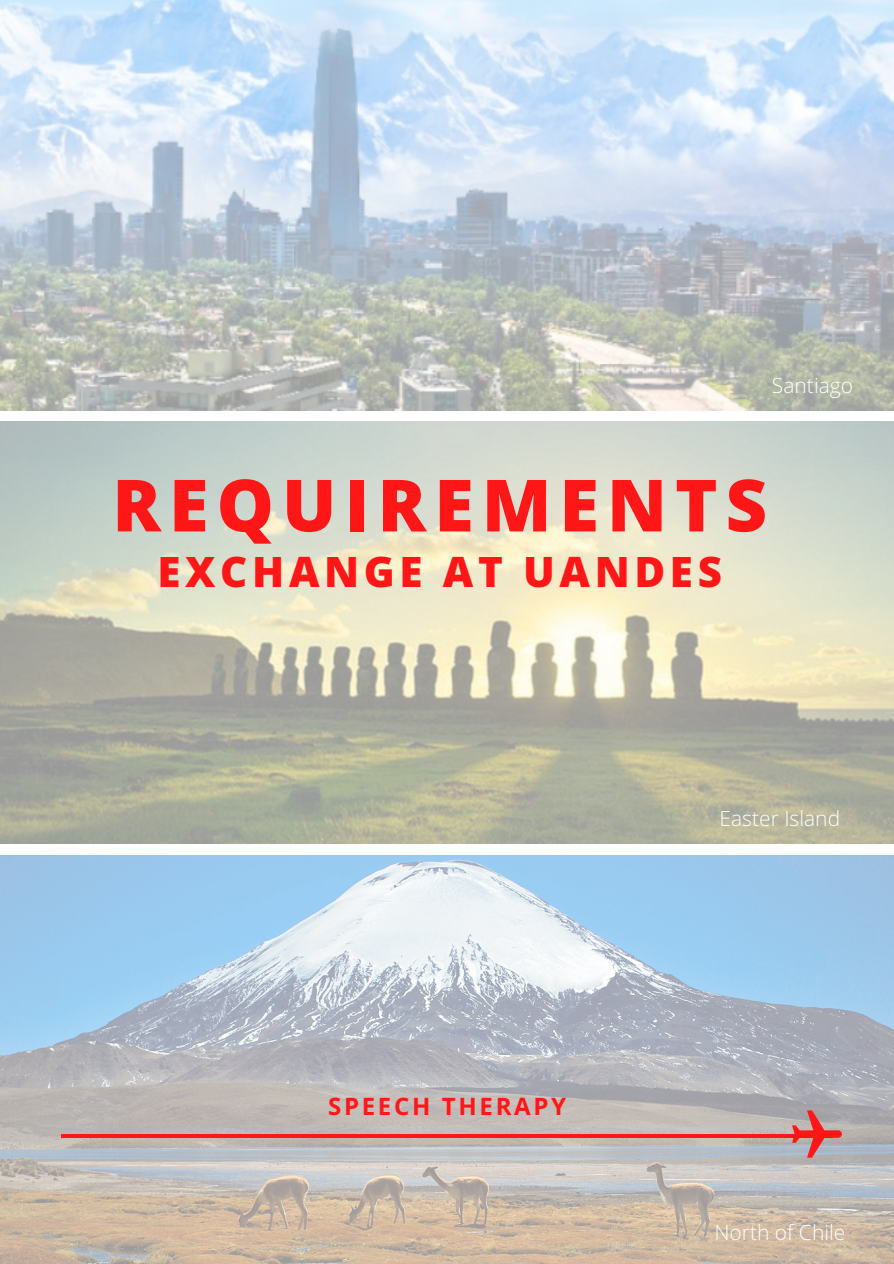
<style>
.page{position:relative;width:894px;height:1264px;background:#fff}
.page>*{position:absolute;margin:0;border:0;box-sizing:border-box;transform-origin:0 0}
.t1{font:800 72px "Open Sans";letter-spacing:.11em;color:#ff1616}
.t2{font:800 42px "Open Sans Hebrew";letter-spacing:.11em;color:#ff1616}
.t3{font:700 24px "Open Sans Hebrew";letter-spacing:.11em;color:#ff1616}
.t4{font:300 21px "Open Sans Hebrew";color:#fff}
</style>
<div class="page">
<img style="left:0;top:0;width:893px;height:410px">
<img style="left:0;top:421px;width:893px;height:422px">
<img style="left:0;top:855px;width:893px;height:408px">
<hr style="left:61px;top:1134px;width:771px;height:3px;background:#ff1616">
<svg style="left:791px;top:1110px;width:50px;height:47px;background:#c88083"></svg>
<p class="t4" style="left:771px;top:370px;width:83px">Santiago</p>
<h1 class="t1" style="left:112px;top:454px;width:656px">REQUIREMENTS</h1>
<h2 class="t2" style="left:157px;top:542px;width:566px">EXCHANGE AT UANDES</h2>
<p class="t3" style="left:328px;top:1089px;width:239px">SPEECH THERAPY</p>
<p class="t4" style="left:719px;top:803px;width:122px">Easter Island</p>
<p class="t4" style="left:714px;top:1217px;width:133px">North of Chile</p>
</div>
